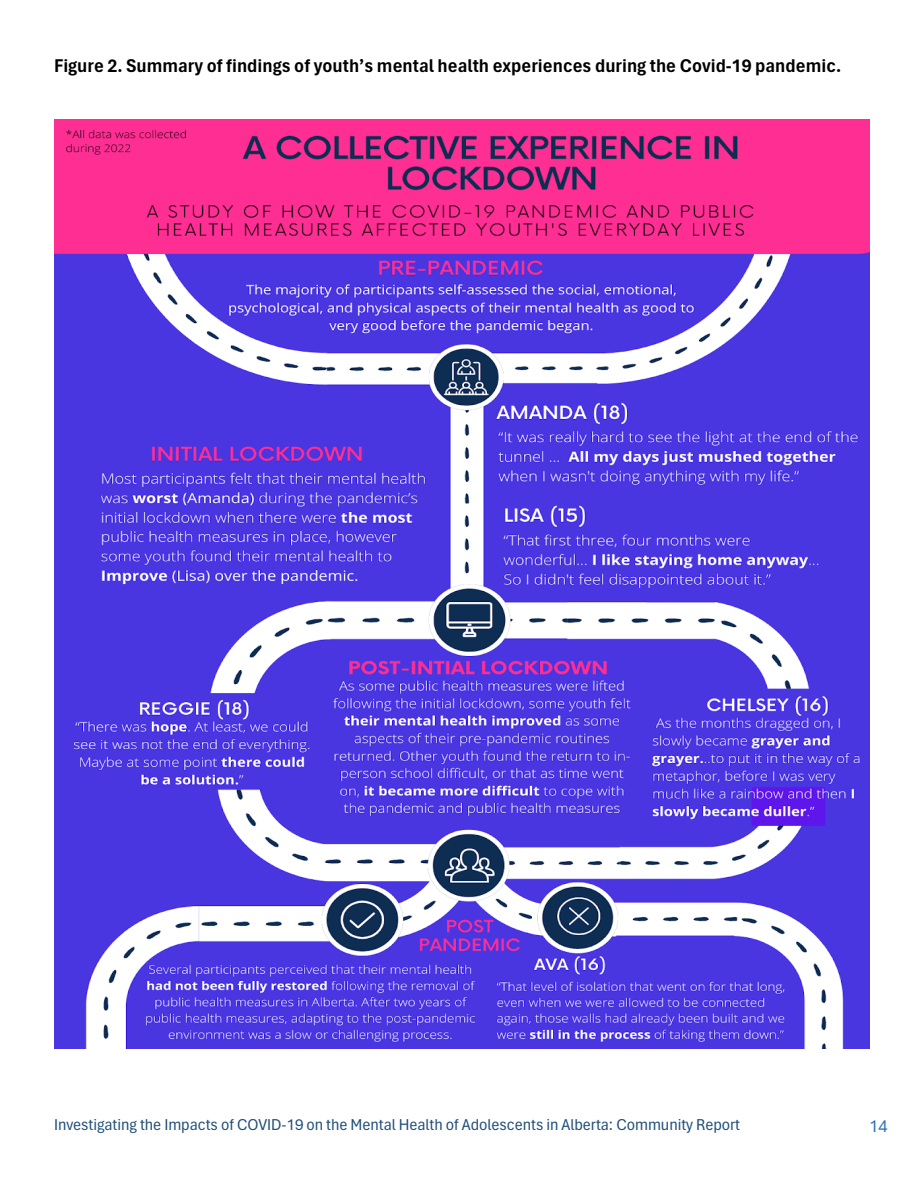
<style>
.page{position:relative;width:918px;height:1188px;background:#fff}
.page>*{position:absolute;margin:0;border:0;box-sizing:border-box;transform-origin:0 0}
.t1{font:19.5px "Aptos Narrow 2 bc 0000";color:#000}
.t2{font:18px "Aptos Narrow 1900000 5 b 1249";color:#2e74b5}
.t3{font:16.5px "Aptos Narrow 1900000 5 b 1249";color:#1f4e79}
</style>
<div class="page">
<img style="left:54px;top:120px;width:815px;height:929px">
<p class="t1" style="left:54px;top:54px;width:789px">Figure 2. Summary of findings of youth’s mental health experiences during the Covid-19 pandemic.</p>
<p class="t3" style="left:54px;top:1115px;width:688px">Investigating the Impacts of COVID-19 on the Mental Health of Adolescents in Alberta: Community Report</p>
<p class="t2" style="left:869px;top:1115px;width:20px">14</p>
</div>
